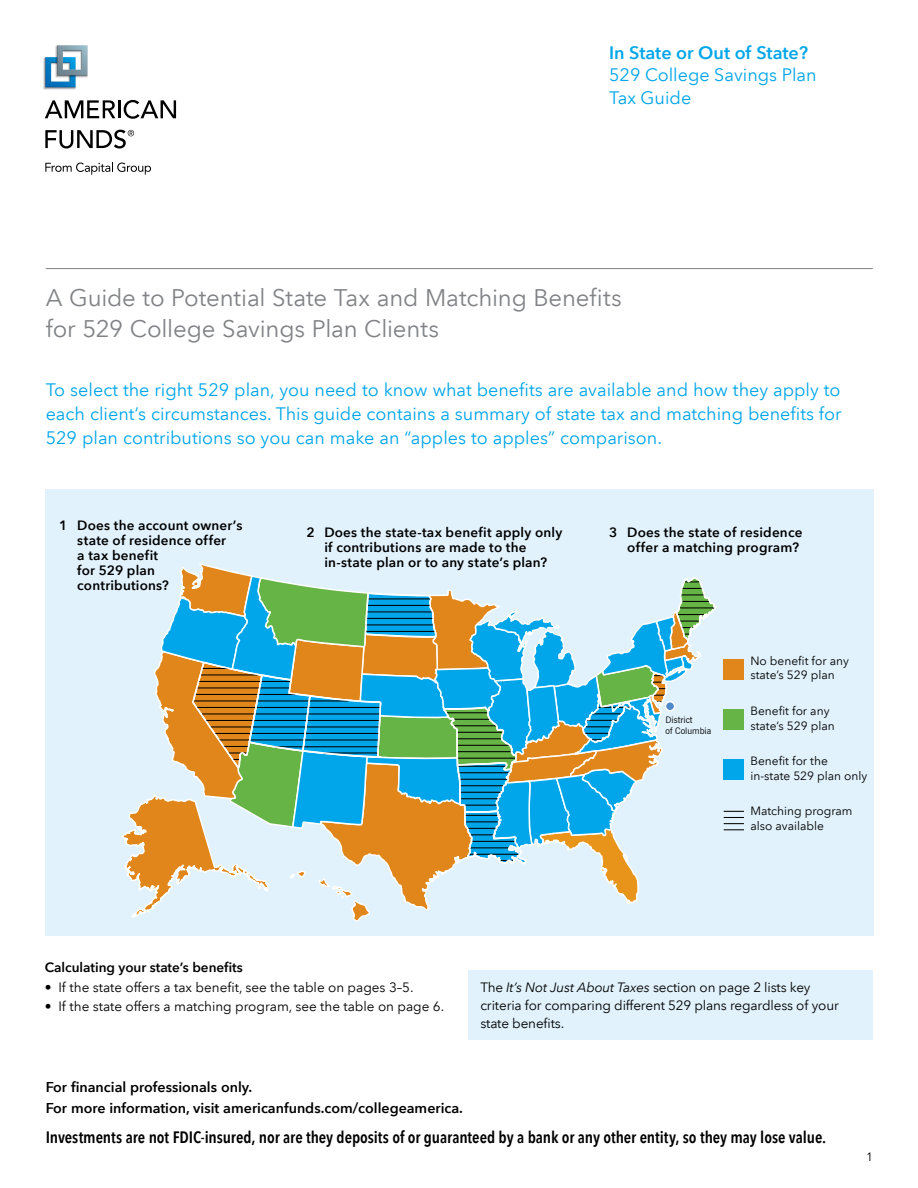
<style>
.page{position:relative;width:918px;height:1188px;background:#fff}
.page>*{position:absolute;margin:0;border:0;box-sizing:border-box;transform-origin:0 0}
.t1{font:24px/31.5px "Avenir Next LT Com";letter-spacing:-.005em;color:#808285}
.Intro3_News-12_14{font:18px/22.5px "Avenir Next LT Com";color:#00a6e9}
.t2{font:600 condensed 16.5px "Avenir Next LT Com";letter-spacing:-.005em;color:#000}
.t3{font:600 14.25px "Avenir Next LT Com";color:#000}
.Subhead2_NewsBld-9_5{font:600 13.5px/15px "Avenir Next LT Com";letter-spacing:.015em;color:#000}
.t4{font:13.5px/18px "Avenir Next LT Com";letter-spacing:-.01em;color:#000}
.t5{font:12px/14.4px "Avenir Next LT Com";color:#000}
.t6{font:9px/10.8px "News Gothic BT";color:#000}
.s1{font-weight:600}
.s2{font-style:italic}
</style>
<div class="page">
<div style="left:45px;top:489px;width:828px;height:446px;background:#e1f2fc"></div>
<div style="left:724px;top:709px;width:20px;height:21px;background:#66b445"></div>
<div style="left:724px;top:659px;width:20px;height:20px;background:#e0861b"></div>
<div style="left:724px;top:759px;width:20px;height:21px;background:#00a6e9"></div>
<svg style="left:724px;top:811px;width:20px;height:19px"></svg>
<svg style="left:121px;top:563px;width:596px;height:359px"></svg>
<img style="left:43px;top:57px;width:33px;height:33px">
<hr style="left:45px;top:87px;width:31px;height:1px;background:#000">
<svg style="left:45px;top:45px;width:42px;height:42px"></svg>
<hr style="left:57px;top:75px;width:30px;height:1px;background:#000">
<hr style="left:57px;top:45px;width:1px;height:30px;background:#000">
<svg style="left:45px;top:100px;width:70px;height:18px"></svg>
<hr style="left:118px;top:100px;width:3px;height:18px;background:#000">
<svg style="left:124px;top:100px;width:52px;height:19px"></svg>
<svg style="left:45px;top:162px;width:106px;height:13px"></svg>
<svg style="left:45px;top:130px;width:89px;height:19px"></svg>
<div style="left:468px;top:970px;width:405px;height:70px;background:#e1f2fc"></div>
<hr style="left:46px;top:268px;width:827px;height:1px;background:#808285">
<p class="Intro3_News-12_14" style="left:609px;top:41px;width:209px"><span class="s1">In State or Out of State?<br></span>529 College Savings Plan<br>Tax Guide</p>
<p class="t1" style="left:46px;top:282px;width:578px">A Guide to Potential State Tax and Matching Benefits for 529 College Savings Plan Clients</p>
<p class="Intro3_News-12_14" style="left:46px;top:378px;width:797px;line-height:24px;text-align:justify">To select the right 529 plan, you need to know what benefits are available and how they apply to each client’s circumstances. This guide contains a summary of state tax and matching benefits for 529 plan contributions so you can make an “apples to apples” comparison.</p>
<p class="Subhead2_NewsBld-9_5" style="left:77px;top:518px;width:167px;text-indent:-18px">1 Does the account owner’s state of residence offer<br>a tax benefit<br>for 529 plan contributions?</p>
<p class="Subhead2_NewsBld-9_5" style="left:324px;top:524px;width:240px;text-indent:-18px">2 Does the state-tax benefit apply only if contributions are made to the in-state plan or to any state’s plan?</p>
<p class="Subhead2_NewsBld-9_5" style="left:609px;top:524px;width:195px;text-align:right">3 Does the state of residence offer a matching program?</p>
<p class="t6" style="left:666px;top:714px;width:47px">District<br>of Columbia</p>
<p class="t5" style="left:750px;top:654px;width:100px">No benefit for any state’s 529 plan</p>
<p class="t5" style="left:750px;top:704px;width:86px">Benefit for any state’s 529 plan</p>
<p class="t5" style="left:750px;top:754px;width:118px">Benefit for the in-state 529 plan only</p>
<p class="t5" style="left:750px;top:804px;width:104px">Matching program also available</p>
<p class="Subhead2_NewsBld-9_5" style="left:45px;top:960px;width:199px">Calculating your state’s benefits</p>
<p class="t4" style="left:45px;top:978px;width:370px">• If the state offers a tax benefit, see the table on pages 3–5.</p>
<p class="t4" style="left:45px;top:998px;width:401px">• If the state offers a matching program, see the table on page 6.</p>
<p class="t4" style="left:480px;top:978px;width:360px">The <span class="s2">It’s Not Just About Taxes</span> section on page 2 lists key criteria for comparing different 529 plans regardless of your state benefits.</p>
<p class="t3" style="left:46px;top:1079px;width:208px">For financial professionals only.</p>
<p class="t3" style="left:46px;top:1099px;width:419px">For more information, visit americanfunds.com/collegeamerica.</p>
<p class="t2" style="left:46px;top:1127px;width:782px">Investments are not FDIC-insured, nor are they deposits of or guaranteed by a bank or any other entity, so they may lose value.</p>
<p class="t5" style="left:866px;top:1150px;width:8px">1</p>
</div>
